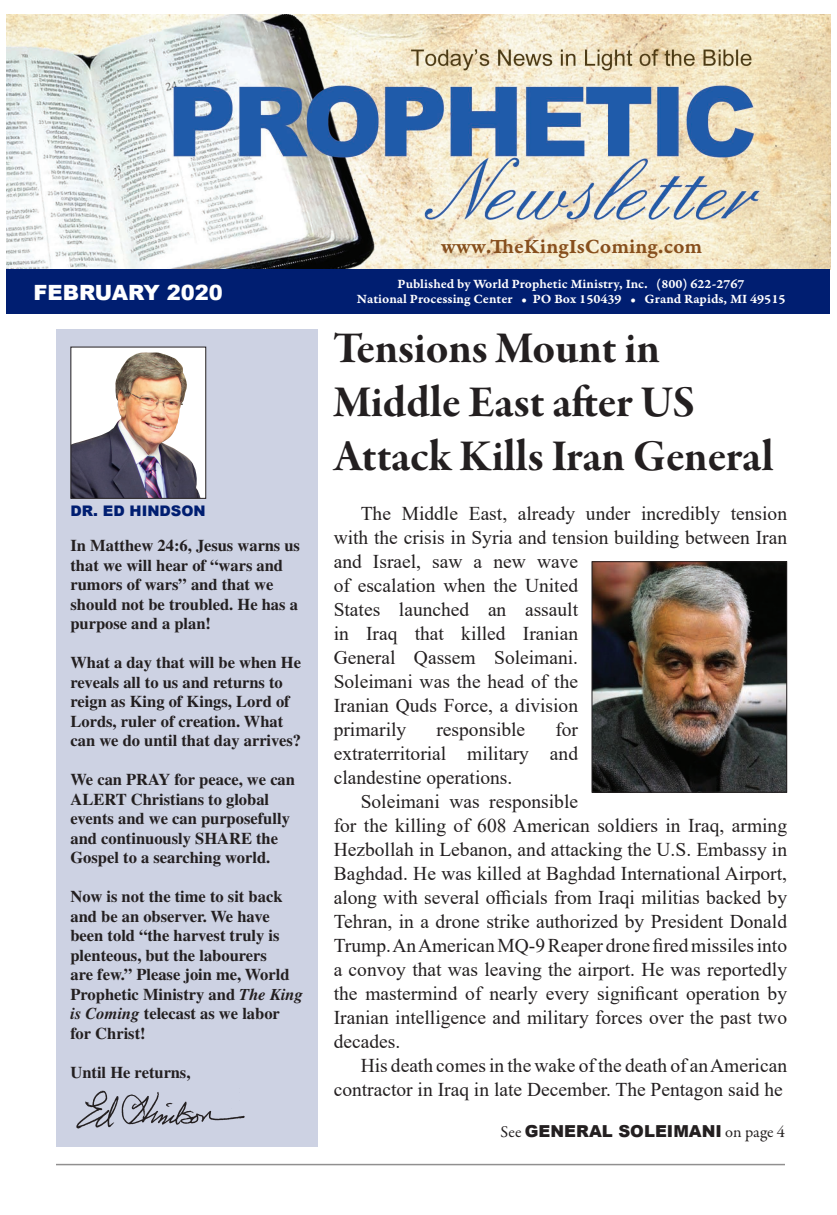
<style>
.page{position:relative;width:837px;height:1215px;background:#fff}
.page>*{position:absolute;margin:0;border:0;box-sizing:border-box;transform-origin:0 0}
.t1{font:45px/54px "Garamond Premr Pro Bd Subh";color:#231f20}
.t2{font:21.6px "Garamond Premr Pro Smbd Capt";color:#874f1d}
.t3{font:900 21px "Arial";color:#fff}
.t4{font:19.5px/24px "Times New Roman";color:#231f20}
.t5{font:700 16.5px/19.5px "Times";color:#231f20}
.t6{font:900 16.5px "Arial";color:#231f20}
.t7{font:900 14.55px "Arial";color:#001e71}
.t8{font:13.5px "Garamond Premr Pro Smbd Capt";color:#fff}
.s1{font-style:italic}
.s2{font-family:"Garamond Premr Pro";font-weight:400}
</style>
<div class="page">
<img style="left:7px;top:15px;width:823px;height:255px">
<div style="left:7px;top:270px;width:823px;height:44px;background:#001e71"></div>
<hr style="left:56px;top:1164px;width:729px;height:1px;background:#231f20">
<div style="left:56px;top:329px;width:261px;height:817px;background:#cdd2e3"></div>
<div style="left:71px;top:347px;width:135px;height:151px;background:#fff"></div>
<img style="left:72px;top:352px;width:128px;height:145px">
<div style="left:70px;top:347px;width:136px;height:152px;border:1px solid #231f20"></div>
<img style="left:76px;top:1090px;width:169px;height:39px">
<img style="left:594px;top:563px;width:191px;height:228px">
<div style="left:592px;top:561px;width:195px;height:232px;border:1px solid #231f20"></div>
<p class="t3" style="left:34px;top:280px;width:191px">FEBRUARY 2020</p>
<p class="t7" style="left:70px;top:502px;width:137px">DR. ED HINDSON</p>
<p class="t5" style="left:70px;top:536px;width:231px">In Matthew 24:6, Jesus warns us that we will hear of “wars and rumors of wars” and that we should not be troubled. He has a purpose and a plan!</p>
<p class="t5" style="left:70px;top:653px;width:232px">What a day that will be when He reveals all to us and returns to reign as King of Kings, Lord of<br>Lords, ruler of creation. What can we do until that day arrives?</p>
<p class="t5" style="left:70px;top:770px;width:226px">We can PRAY for peace, we can<br>ALERT Christians to global events and we can purposefully and continuously SHARE the<br>Gospel to a searching world.</p>
<p class="t5" style="left:70px;top:887px;width:234px">Now is not the time to sit back and be an observer. We have been told “the harvest truly is plenteous, but the labourers<br>are few.” Please join me, World<br>Prophetic Ministry and <span class="s1">The King is Coming</span> telecast as we labor for Christ!</p>
<p class="t5" style="left:70px;top:1062px;width:121px">Until He returns,</p>
<p class="t2" style="left:441px;top:233px;width:263px">www.TheKingIsComing.com</p>
<p class="t8" style="left:398px;top:276px;width:348px">Published by World Prophetic Ministry, Inc. (800) 622-2767</p>
<p class="t8" style="left:357px;top:291px;width:430px">National Processing Center • PO Box 150439 • Grand Rapids, MI 49515</p>
<p class="t1" style="left:334px;top:322px;width:441px">Tensions Mount in<br>Middle East after US<br>Attack Kills Iran General</p>
<p class="t4" style="left:334px;top:500px;width:455px;text-indent:27px">The Middle East, already under incredibly tension with the crisis in Syria and tension building between Iran and Israel, saw a new wave<br>of escalation when the United<br>States launched an assault<br>in Iraq that killed Iranian<br>General Qassem Soleimani.<br>Soleimani was the head of the<br>Iranian Quds Force, a division<br>primarily</p>
<p class="t4" style="left:436px;top:716px;width:90px">responsible</p>
<p class="t4" style="left:334px;top:716px;width:246px;text-align:justify;text-indent:222px">for extraterritorial military and clandestine operations.</p>
<p class="t4" style="left:334px;top:788px;width:455px;text-indent:27px">Soleimani was responsible<br>for the killing of 608 American soldiers in Iraq, arming Hezbollah in Lebanon, and attacking the U.S. Embassy in Baghdad. He was killed at Baghdad International Airport, along with several officials from Iraqi militias backed by Tehran, in a drone strike authorized by President Donald Trump. An American MQ-9 Reaper drone fired missiles into a convoy that was leaving the airport. He was reportedly the mastermind of nearly every significant operation by Iranian intelligence and military forces over the past two decades.</p>
<p class="t4" style="left:334px;top:1052px;width:455px;text-align:right">His death comes in the wake of the death of an American contractor in Iraq in late December. The Pentagon said he</p>
<p class="t6" style="left:500px;top:1121px;width:286px"><span class="s2">See</span> GENERAL SOLEIMANI <span class="s2">on page 4</span></p>
</div>
